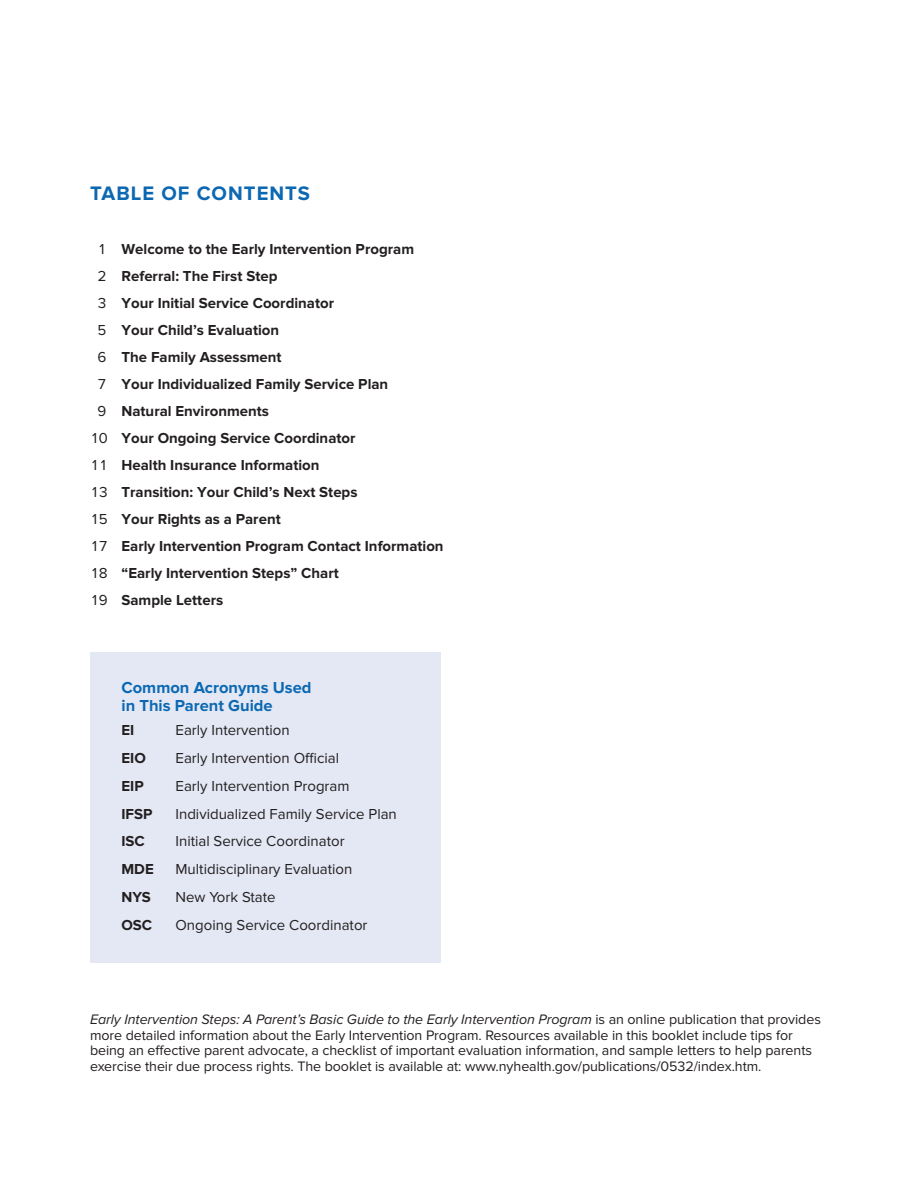
<style>
.page{position:relative;width:918px;height:1188px;background:#fff}
.page>*{position:absolute;margin:0;border:0;box-sizing:border-box;transform-origin:0 0}
.t1{font:700 20.25px "Proxima Nova";letter-spacing:.05em;color:#0c68b2}
.t2{font:700 16.5px/18px "Proxima Nova";color:#0c68b2}
.t3{font:700 15px "Proxima Nova";color:#231f20}
.t4{font:15px "Proxima Nova";color:#231f20}
.t5{font:14.25px/15.8px "Proxima Nova";letter-spacing:-.005em;color:#231f20}
.s1{font-weight:400}
.s2{font-style:italic}
</style>
<div class="page">
<div style="left:90px;top:652px;width:351px;height:311px;background:#e3e8f4"></div>
<h1 class="t1" style="left:90px;top:187px;width:222px">TABLE OF CONTENTS</h1>
<p class="t3" style="left:98px;top:244px;width:318px"><span class="s1">1</span> Welcome to the Early Intervention Program</p>
<p class="t3" style="left:98px;top:271px;width:181px"><span class="s1">2</span> Referral: The First Step</p>
<p class="t3" style="left:98px;top:298px;width:238px"><span class="s1">3</span> Your Initial Service Coordinator</p>
<p class="t3" style="left:98px;top:325px;width:183px"><span class="s1">5</span> Your Child’s Evaluation</p>
<p class="t3" style="left:98px;top:352px;width:186px"><span class="s1">6</span> The Family Assessment</p>
<p class="t3" style="left:98px;top:379px;width:292px"><span class="s1">7</span> Your Individualized Family Service Plan</p>
<p class="t3" style="left:98px;top:406px;width:173px"><span class="s1">9</span> Natural Environments</p>
<p class="t3" style="left:90px;top:433px;width:267px"><span class="s1">10</span> Your Ongoing Service Coordinator</p>
<p class="t3" style="left:90px;top:460px;width:231px"><span class="s1">11</span> Health Insurance Information</p>
<p class="t3" style="left:90px;top:487px;width:269px"><span class="s1">13</span> Transition: Your Child’s Next Steps</p>
<p class="t3" style="left:90px;top:514px;width:192px"><span class="s1">15</span> Your Rights as a Parent</p>
<p class="t3" style="left:90px;top:541px;width:355px"><span class="s1">17</span> Early Intervention Program Contact Information</p>
<p class="t3" style="left:90px;top:568px;width:250px"><span class="s1">18</span> “Early Intervention Steps” Chart</p>
<p class="t3" style="left:90px;top:595px;width:135px"><span class="s1">19</span> Sample Letters</p>
<p class="t2" style="left:122px;top:680px;width:192px">Common Acronyms Used in This Parent Guide</p>
<p class="t3" style="left:122px;top:725px;width:14px">EI</p>
<p class="t4" style="left:176px;top:725px;width:116px">Early Intervention</p>
<p class="t3" style="left:122px;top:753px;width:26px">EIO</p>
<p class="t4" style="left:176px;top:753px;width:165px">Early Intervention Official</p>
<p class="t3" style="left:122px;top:781px;width:24px">EIP</p>
<p class="t4" style="left:176px;top:781px;width:176px">Early Intervention Program</p>
<p class="t3" style="left:122px;top:809px;width:33px">IFSP</p>
<p class="t4" style="left:176px;top:809px;width:223px">Individualized Family Service Plan</p>
<p class="t3" style="left:122px;top:836px;width:25px">ISC</p>
<p class="t4" style="left:176px;top:836px;width:171px">Initial Service Coordinator</p>
<p class="t3" style="left:122px;top:864px;width:34px">MDE</p>
<p class="t4" style="left:176px;top:864px;width:178px">Multidisciplinary Evaluation</p>
<p class="t3" style="left:122px;top:892px;width:31px">NYS</p>
<p class="t4" style="left:176px;top:892px;width:102px">New York State</p>
<p class="t3" style="left:122px;top:920px;width:32px">OSC</p>
<p class="t4" style="left:176px;top:920px;width:194px">Ongoing Service Coordinator</p>
<p class="t5" style="left:90px;top:1012px;width:733px"><span class="s2">Early Intervention Steps: A Parent’s Basic Guide to the Early Intervention Program</span> is an online publication that provides more detailed information about the Early Intervention Program. Resources available in this booklet include tips for being an effective parent advocate, a checklist of important evaluation information, and sample letters to help parents exercise their due process rights. The booklet is available at: www.nyhealth.gov/publications/0532/index.htm.</p>
</div>
